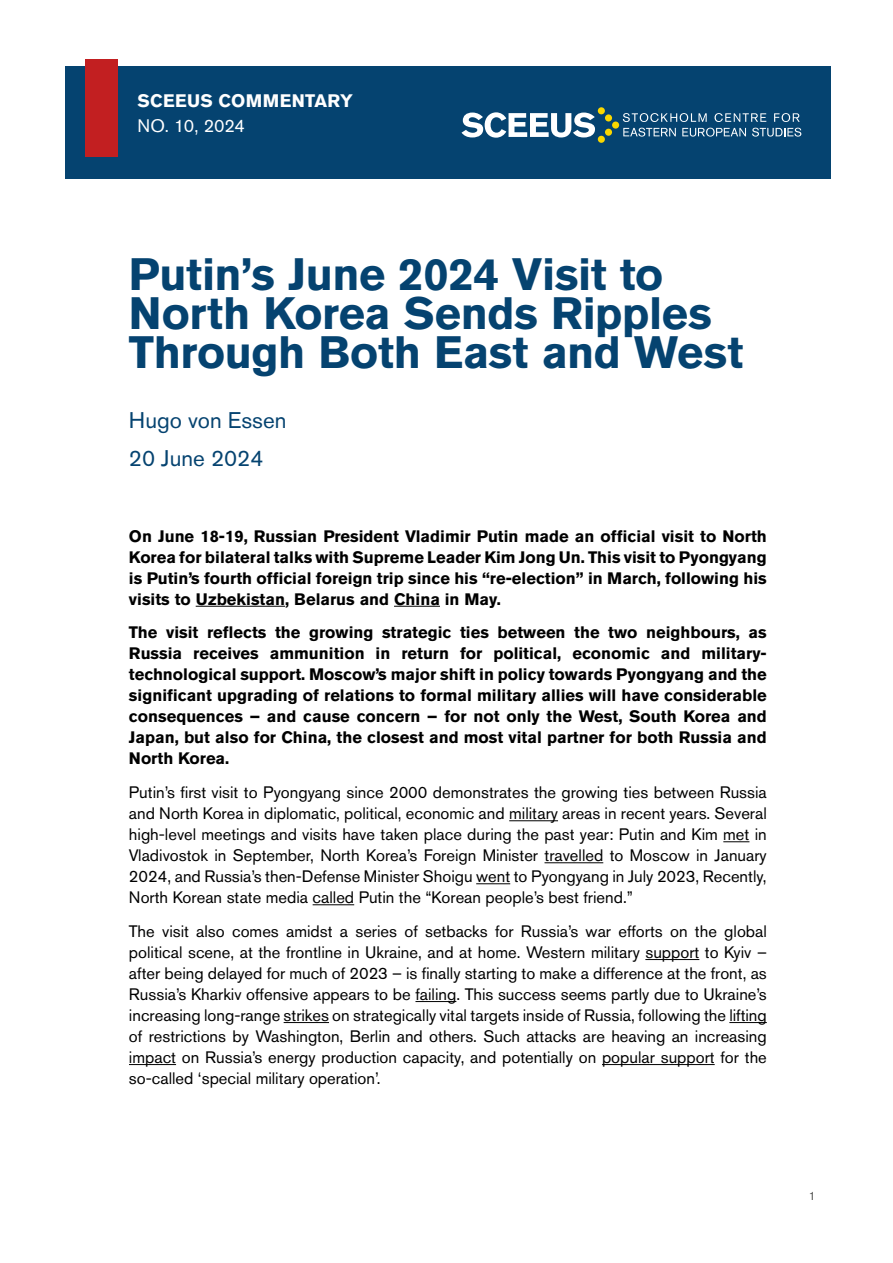
<style>
.page{position:relative;width:893px;height:1263px;background:#fff}
.page>*{position:absolute;margin:0;border:0;box-sizing:border-box;transform-origin:0 0}
.t1{font:700 45px/39px "Akzidenz Grotesk BE";letter-spacing:-.01em;color:#054370}
.t2{font:22.5px/37.8px "Akzidenz Grotesk BE";color:#054370}
.t3{font:700 18px "Akzidenz Grotesk BE";letter-spacing:.015em;color:#fff}
.t4{font:18px "Akzidenz Grotesk BE";letter-spacing:-.005em;color:#fff}
.t5{font:16.5px/21px "Akzidenz Grotesk BE";color:#000;text-align:justify}
.t6{font:700 16.5px/21px "Akzidenz Grotesk BE";color:#000;text-align:justify}
.t7{font:12px "Akzidenz Grotesk BE";color:#575756}
</style>
<div class="page">
<hr style="left:196px;top:606px;width:89px;height:1px;background:#000">
<hr style="left:394px;top:606px;width:46px;height:1px;background:#000">
<hr style="left:509px;top:820px;width:49px;height:1px;background:#000">
<svg style="left:723px;top:841px;width:26px;height:1px"></svg>
<hr style="left:544px;top:862px;width:59px;height:1px;background:#000">
<hr style="left:476px;top:883px;width:34px;height:1px;background:#000">
<hr style="left:313px;top:904px;width:41px;height:1px;background:#000">
<hr style="left:645px;top:959px;width:54px;height:1px;background:#000">
<hr style="left:415px;top:1001px;width:41px;height:1px;background:#000">
<hr style="left:284px;top:1022px;width:45px;height:1px;background:#000">
<hr style="left:729px;top:1022px;width:38px;height:1px;background:#000">
<hr style="left:129px;top:1064px;width:47px;height:1px;background:#000">
<hr style="left:602px;top:1064px;width:113px;height:1px;background:#000">
<div style="left:65px;top:66px;width:766px;height:113px;background:#054370"></div>
<div style="left:85px;top:60px;width:33px;height:97px;background:#c21f21"></div>
<div style="left:605px;top:129px;width:7px;height:7px;background:#fad700;border-radius:50%"></div>
<div style="left:612px;top:122px;width:7px;height:7px;background:#fad700;border-radius:50%"></div>
<div style="left:598px;top:136px;width:7px;height:7px;background:#fad700;border-radius:50%"></div>
<div style="left:605px;top:114px;width:7px;height:7px;background:#fad700;border-radius:50%"></div>
<div style="left:598px;top:107px;width:7px;height:7px;background:#fad700;border-radius:50%"></div>
<svg style="left:461px;top:112px;width:134px;height:26px"></svg>
<svg style="left:623px;top:113px;width:84px;height:9px"></svg>
<svg style="left:714px;top:113px;width:52px;height:9px"></svg>
<svg style="left:774px;top:113px;width:26px;height:9px"></svg>
<svg style="left:623px;top:128px;width:53px;height:9px"></svg>
<svg style="left:682px;top:128px;width:64px;height:9px"></svg>
<svg style="left:752px;top:128px;width:49px;height:9px"></svg>
<p class="t3" style="left:137px;top:90px;width:217px">SCEEUS COMMENTARY</p>
<p class="t4" style="left:137px;top:115px;width:109px">NO. 10, 2024</p>
<h1 class="t1" style="left:129px;top:254px;width:616px">Putin’s June 2024 Visit to<br>North Korea Sends Ripples<br>Through Both East and West</h1>
<h2 class="t2" style="left:129px;top:401px;width:159px">Hugo von Essen<br>20 June 2024</h2>
<p class="t6" style="left:129px;top:525px;width:639px">On June 18-19, Russian President Vladimir Putin made an official visit to North Korea for bilateral talks with Supreme Leader Kim Jong Un. This visit to Pyongyang is Putin’s fourth official foreign trip since his “re-election” in March, following his visits to Uzbekistan, Belarus and China in May.</p>
<p class="t6" style="left:129px;top:622px;width:639px">The visit reflects the growing strategic ties between the two neighbours, as Russia receives ammunition in return for political, economic and military&shy;technological support. Moscow’s major shift in policy towards Pyongyang and the significant upgrading of relations to formal military allies will have considerable consequences – and cause concern – for not only the West, South Korea and Japan, but also for China, the closest and most vital partner for both Russia and North Korea.</p>
<p class="t5" style="left:129px;top:782px;width:639px">Putin’s first visit to Pyongyang since 2000 demonstrates the growing ties between Russia and North Korea in diplomatic, political, economic and military areas in recent years. Several high-level meetings and visits have taken place during the past year: Putin and Kim met in Vladivostok in September, North Korea’s Foreign Minister travelled to Moscow in January 2024, and Russia’s then-Defense Minister Shoigu went to Pyongyang in July 2023, Recently, North Korean state media called Putin the “Korean people’s best friend.”</p>
<p class="t5" style="left:129px;top:920px;width:639px">The visit also comes amidst a series of setbacks for Russia’s war efforts on the global political scene, at the frontline in Ukraine, and at home. Western military support to Kyiv – after being delayed for much of 2023 – is finally starting to make a difference at the front, as Russia’s Kharkiv offensive appears to be failing. This success seems partly due to Ukraine’s increasing long-range strikes on strategically vital targets inside of Russia, following the lifting of restrictions by Washington, Berlin and others. Such attacks are heaving an increasing impact on Russia’s energy production capacity, and potentially on popular support for the so-called ‘special military operation’.</p>
<p class="t7" style="left:809px;top:1188px;width:8px">1</p>
</div>
